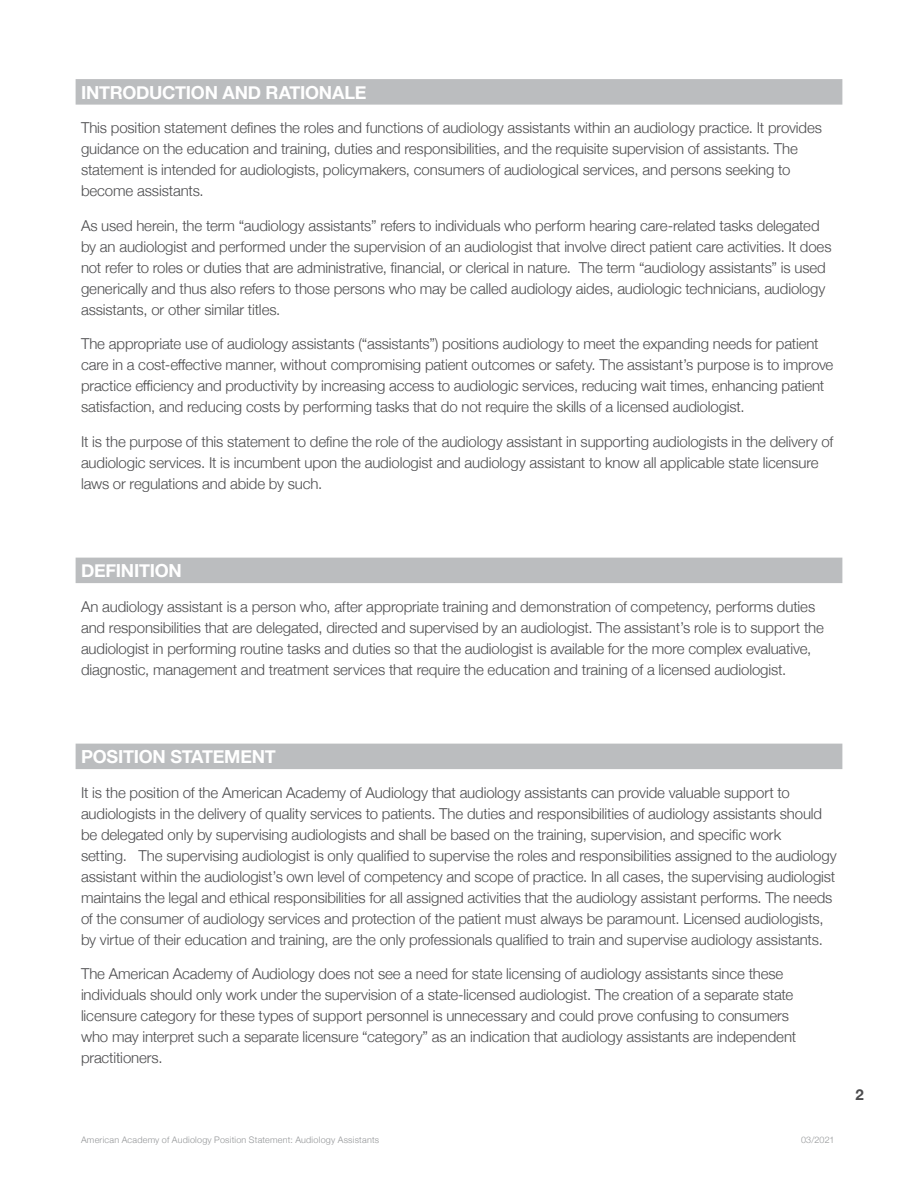
<style>
.page{position:relative;width:918px;height:1188px;background:#fff}
.page>*{position:absolute;margin:0;border:0;box-sizing:border-box;transform-origin:0 0}
.t1{font:700 18px "Helvetica Neue";letter-spacing:-.015em;color:#fff}
.t2{font:300 15px/21px "Helvetica Neue";letter-spacing:-.005em;color:#4c4c4e}
.t3{font:700 15px "Helvetica Neue";color:#4c4c4e}
.t4{font:300 9px "Helvetica Neue";letter-spacing:.025em;color:#939597}
</style>
<div class="page">
<div style="left:76px;top:79px;width:766px;height:26px;background:#bbbdbf"></div>
<div style="left:76px;top:558px;width:766px;height:25px;background:#bbbdbf"></div>
<div style="left:76px;top:744px;width:766px;height:25px;background:#bbbdbf"></div>
<p class="t1" style="left:81px;top:85px;width:287px">INTRODUCTION AND RATIONALE</p>
<p class="t2" style="left:81px;top:116px;width:743px">This position statement defines the roles and functions of audiology assistants within an audiology practice. It provides guidance on the education and training, duties and responsibilities, and the requisite supervision of assistants. The statement is intended for audiologists, policymakers, consumers of audiological services, and persons seeking to become assistants.</p>
<p class="t2" style="left:81px;top:214px;width:752px">As used herein, the term “audiology assistants” refers to individuals who perform hearing care-related tasks delegated by an audiologist and performed under the supervision of an audiologist that involve direct patient care activities. It does not refer to roles or duties that are administrative, financial, or clerical in nature. The term “audiology assistants” is used generically and thus also refers to those persons who may be called audiology aides, audiologic technicians, audiology assistants, or other similar titles.</p>
<p class="t2" style="left:81px;top:335px;width:754px">The appropriate use of audiology assistants (“assistants”) positions audiology to meet the expanding needs for patient care in a cost-effective manner, without compromising patient outcomes or safety. The assistant’s purpose is to improve practice efficiency and productivity by increasing access to audiologic services, reducing wait times, enhancing patient satisfaction, and reducing costs by performing tasks that do not require the skills of a licensed audiologist.</p>
<p class="t2" style="left:81px;top:430px;width:754px">It is the purpose of this statement to define the role of the audiology assistant in supporting audiologists in the delivery of audiologic services. It is incumbent upon the audiologist and audiology assistant to know all applicable state licensure laws or regulations and abide by such.</p>
<p class="t1" style="left:81px;top:564px;width:102px">DEFINITION</p>
<p class="t2" style="left:81px;top:595px;width:744px">An audiology assistant is a person who, after appropriate training and demonstration of competency, performs duties and responsibilities that are delegated, directed and supervised by an audiologist. The assistant’s role is to support the audiologist in performing routine tasks and duties so that the audiologist is available for the more complex evaluative, diagnostic, management and treatment services that require the education and training of a licensed audiologist.</p>
<p class="t1" style="left:81px;top:750px;width:196px">POSITION STATEMENT</p>
<p class="t2" style="left:81px;top:781px;width:757px">It is the position of the American Academy of Audiology that audiology assistants can provide valuable support to audiologists in the delivery of quality services to patients. The duties and responsibilities of audiology assistants should be delegated only by supervising audiologists and shall be based on the training, supervision, and specific work<br>setting. The supervising audiologist is only qualified to supervise the roles and responsibilities assigned to the audiology assistant within the audiologist’s own level of competency and scope of practice. In all cases, the supervising audiologist maintains the legal and ethical responsibilities for all assigned activities that the audiology assistant performs. The needs of the consumer of audiology services and protection of the patient must always be paramount. Licensed audiologists, by virtue of their education and training, are the only professionals qualified to train and supervise audiology assistants.</p>
<p class="t2" style="left:81px;top:965px;width:717px">The American Academy of Audiology does not see a need for state licensing of audiology assistants since these individuals should only work under the supervision of a state-licensed audiologist. The creation of a separate state licensure category for these types of support personnel is unnecessary and could prove confusing to consumers who may interpret such a separate licensure “category” as an indication that audiology assistants are independent practitioners.</p>
<p class="t4" style="left:81px;top:1136px;width:300px">American Academy of Audiology Position Statement: Audiology Assistants</p>
<p class="t4" style="left:801px;top:1136px;width:35px">03/2021</p>
<p class="t3" style="left:856px;top:1089px;width:10px">2</p>
</div>
